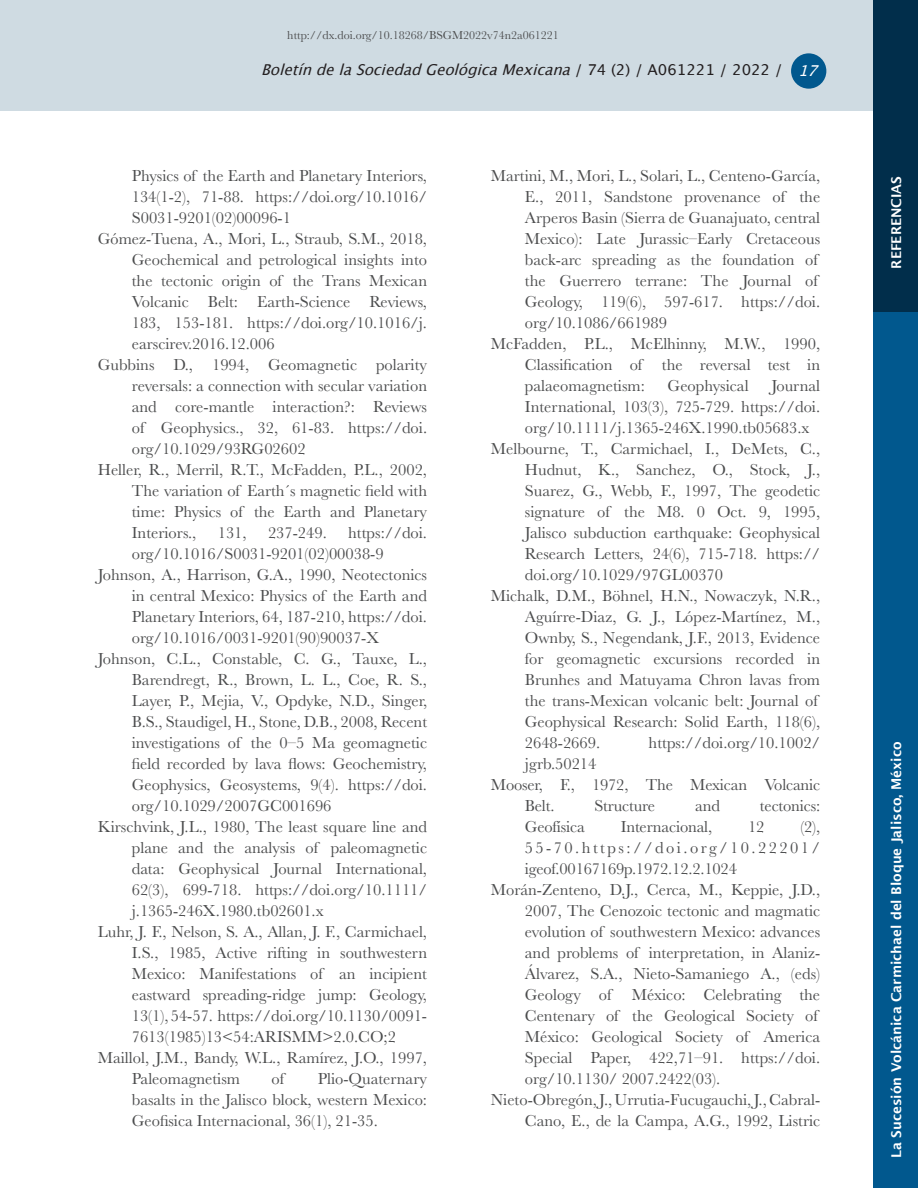
<style>
.page{position:relative;width:918px;height:1188px;background:#fff}
.page>*{position:absolute;margin:0;border:0;box-sizing:border-box;transform-origin:0 0}
.Referencias{font:16.5px/21px "Baskerville";color:#4b4c4d;text-align:justify}
.t1{font:italic 15px "Lucida Grande";color:#231f20}
.Sección{font:600 13.5px "Lucida Sans";color:#fff}
.t2{font:12px "Baskerville";color:#4b4c4d}
.s1{font-style:normal}
.s2{color:#fff}
</style>
<div class="page">
<div style="left:874px;top:311px;width:44px;height:877px;background:#01588e"></div>
<div style="left:0;top:0;width:874px;height:111px;background:#cfdbe2"></div>
<div style="left:791px;top:53px;width:35px;height:36px;background:#01588e;border-radius:50%"></div>
<div style="left:874px;top:0;width:44px;height:311px;background:#012e4b"></div>
<p class="t2" style="left:287px;top:27px;width:273px">http://dx.doi.org/10.18268/BSGM2022v74n2a061221</p>
<p class="t1" style="left:261px;top:59px;width:563px">BoletíndelaSociedadGeológicaMexicana<span class="s1">/ 7 4 ( 2 ) / A 0 6 1 2 2 1 / 2 0 2 2 /</span> <span class="s2">17</span></p>
<p class="Referencias" style="left:132px;top:166px;width:297px">Physics of the Earth and Planetary Interiors, 134(1-2), 71-88. https://doi.org/10.1016/ S0031-9201(02)00096-1</p>
<p class="Referencias" style="left:132px;top:229px;width:297px;text-indent:-34px">Gómez-Tuena, A., Mori, L., Straub, S.M., 2018, Geochemical and petrological insights into the tectonic origin of the Trans Mexican Volcanic Belt: Earth-Science Reviews, 183, 153-181. https://doi.org/10.1016/j. earscirev.2016.12.006</p>
<p class="Referencias" style="left:132px;top:355px;width:297px;text-indent:-34px">Gubbins D., 1994, Geomagnetic polarity reversals: a connection with secular variation and core-mantle interaction?: Reviews of Geophysics., 32, 61-83. https://doi. org/10.1029/93RG02602</p>
<p class="Referencias" style="left:132px;top:460px;width:297px;text-indent:-34px">Heller, R., Merril, R.T., McFadden, P.L., 2002, The variation of Earth´s magnetic field with time: Physics of the Earth and Planetary Interiors.,</p>
<p class="Referencias" style="left:132px;top:523px;width:297px;text-indent:216px">https://doi. org/10.1016/S0031-9201(02)00038-9</p>
<p class="Referencias" style="left:132px;top:565px;width:297px;text-indent:-34px">Johnson, A., Harrison, G.A., 1990, Neotectonics in central Mexico: Physics of the Earth and Planetary Interiors, 64, 187-210, https://doi. org/10.1016/0031-9201(90)90037-X</p>
<p class="Referencias" style="left:132px;top:649px;width:297px;text-indent:-34px">Johnson, C.L., Constable, C. G., Tauxe, L., Barendregt, R., Brown, L. L., Coe, R. S., Layer, P., Mejia, V., Opdyke, N.D., Singer, B.S., Staudigel, H., Stone, D.B., 2008, Recent investigations of the 0–5 Ma geomagnetic field recorded by lava flows: Geochemistry, Geophysics, Geosystems, 9(4). https://doi. org/10.1029/2007GC001696</p>
<p class="Referencias" style="left:132px;top:817px;width:297px;text-indent:-34px">Kirschvink, J.L., 1980, The least square line and plane and the analysis of paleomagnetic data: Geophysical Journal International, 62(3), 699-718. https://doi.org/10.1111/ j.1365-246X.1980.tb02601.x</p>
<p class="Referencias" style="left:132px;top:922px;width:297px;text-indent:-34px">Luhr, J. F., Nelson, S. A., Allan, J. F., Carmichael, I.S., 1985, Active rifting in southwestern Mexico: Manifestations of an incipient eastward spreading-ridge jump: Geology, 13(1), 54-57. https://doi.org/10.1130/0091- 7613(1985)13&lt;54:ARISMM&gt;2.0.CO;2</p>
<p class="Referencias" style="left:132px;top:1048px;width:297px;text-indent:-34px">Maillol, J.M., Bandy, W.L., Ramírez, J.O., 1997,<br>Paleomagnetism</p>
<p class="Referencias" style="left:218px;top:523px;width:30px">131,</p>
<p class="Referencias" style="left:268px;top:523px;width:60px">237-249.</p>
<p class="Referencias" style="left:132px;top:1069px;width:297px;text-indent:186px">Plio-Quaternary basalts in the Jalisco block, western Mexico:<br>Geofisica Internacional, 36(1), 21-35.</p>
<p class="Referencias" style="left:271px;top:1069px;width:14px">of</p>
<p class="Referencias" style="left:525px;top:166px;width:297px;text-align:left;text-indent:-34px">Martini, M., Mori, L., Solari, L., Centeno-García, E., 2011, Sandstone provenance of the Arperos Basin (Sierra de Guanajuato, central Mexico): Late Jurassic–Early Cretaceous back-arc spreading as the foundation of the Guerrero terrane: The Journal of Geology, 119(6), 597-617. https://doi. org/10.1086/661989</p>
<p class="Referencias" style="left:525px;top:334px;width:297px;text-indent:-34px">McFadden, P.L., McElhinny, M.W., 1990, Classification of the reversal test in palaeomagnetism:</p>
<p class="Referencias" style="left:668px;top:376px;width:83px">Geophysical</p>
<p class="Referencias" style="left:525px;top:376px;width:297px;text-indent:246px">Journal International, 103(3), 725-729. https://doi. org/10.1111/j.1365-246X.1990.tb05683.x</p>
<p class="Referencias" style="left:525px;top:439px;width:297px;text-indent:-34px">Melbourne, T., Carmichael, I., DeMets, C., Hudnut, K., Sanchez, O., Stock, J., Suarez, G., Webb, F., 1997, The geodetic signature of the M8. 0 Oct. 9, 1995, Jalisco subduction earthquake: Geophysical Research Letters, 24(6), 715-718. https:// doi.org/10.1029/97GL00370</p>
<p class="Referencias" style="left:525px;top:586px;width:297px;text-align:left;text-indent:-34px">Michalk, D.M., Böhnel, H.N., Nowaczyk, N.R., Aguírre‐Diaz, G. J., López‐Martínez, M., Ownby, S., Negendank, J.F., 2013, Evidence for geomagnetic excursions recorded in Brunhes and Matuyama Chron lavas from the trans‐Mexican volcanic belt: Journal of Geophysical Research: Solid Earth, 118(6), 2648-2669.</p>
<p class="Referencias" style="left:649px;top:733px;width:173px">https://doi.org/10.1002/</p>
<p class="Referencias" style="left:525px;top:754px;width:73px">jgrb.50214</p>
<p class="Referencias" style="left:525px;top:775px;width:297px;text-indent:-34px">Mooser, F., 1972, The Mexican Volcanic<br>Belt.</p>
<p class="Referencias" style="left:595px;top:796px;width:62px">Structure</p>
<p class="Referencias" style="left:695px;top:796px;width:26px">and</p>
<p class="Referencias" style="left:760px;top:796px;width:62px">tectonics:</p>
<p class="Referencias" style="left:525px;top:817px;width:61px">Geofísica</p>
<p class="Referencias" style="left:621px;top:817px;width:93px">Internacional,</p>
<p class="Referencias" style="left:748px;top:817px;width:18px">12</p>
<p class="Referencias" style="left:525px;top:817px;width:297px;text-indent:276px">(2), 55-70.https://doi.org/10.22201/ igeof.00167169p.1972.12.2.1024</p>
<p class="Referencias" style="left:525px;top:880px;width:297px;text-align:left;text-indent:-34px">Morán-Zenteno, D.J., Cerca, M., Keppie, J.D., 2007, The Cenozoic tectonic and magmatic evolution of southwestern Mexico: advances and problems of interpretation, in Alaniz-Álvarez, S.A., Nieto-Samaniego A., (eds)<br>Geology of México: Celebrating the Centenary of the Geological Society of México: Geological Society of America Special Paper, 422,71–91. https://doi. org/10.1130/ 2007.2422(03).</p>
<p class="Referencias" style="left:491px;top:1090px;width:331px;text-align:right">Nieto-Obregón, J., Urrutia-Fucugauchi, J., Cabral-<br>Cano, E., de la Campa, A.G., 1992, Listric</p>
<p class="Sección" style="left:889px;top:269px;width:94px;rotate:-90deg">REFERENCIAS</p>
<p class="Sección" style="left:889px;top:1158px;width:418px;rotate:-90deg">La Sucesión Volcánica Carmichael del Bloque Jalisco, México</p>
</div>
